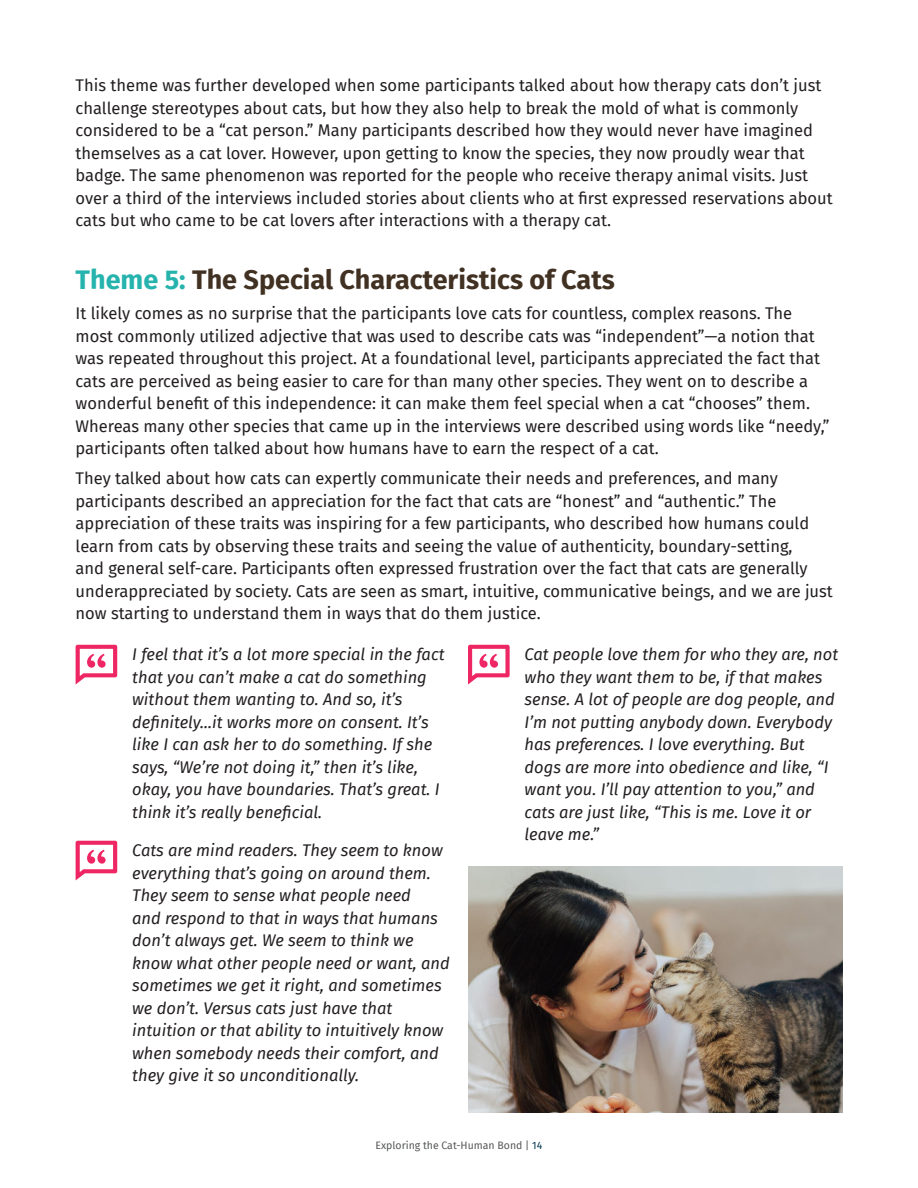
<style>
.page{position:relative;width:918px;height:1188px;background:#fff}
.page>*{position:absolute;margin:0;border:0;box-sizing:border-box;transform-origin:0 0}
.t1{font:700 27px "Fira Sans";color:#413122}
.t2{font:16.5px/22.5px "Fira Sans";color:#231f20}
.t3{font:italic 16.5px/22.5px "Fira Sans";color:#231f20}
.t4{font:10.5px "Fira Sans";color:#57585a}
.s1{color:#26b3ad}
.s2{color:#083d53}
</style>
<div class="page">
<img style="left:468px;top:867px;width:374px;height:245px">
<svg style="left:76px;top:645px;width:41px;height:39px"></svg>
<svg style="left:468px;top:645px;width:42px;height:40px"></svg>
<svg style="left:76px;top:841px;width:41px;height:39px"></svg>
<p class="t2" style="left:76px;top:74px;width:759px">This theme was further developed when some participants talked about how therapy cats don’t just challenge stereotypes about cats, but how they also help to break the mold of what is commonly considered to be a “cat person.” Many participants described how they would never have imagined themselves as a cat lover. However, upon getting to know the species, they now proudly wear that badge. The same phenomenon was reported for the people who receive therapy animal visits. Just over a third of the interviews included stories about clients who at first expressed reservations about cats but who came to be cat lovers after interactions with a therapy cat.</p>
<h1 class="t1" style="left:76px;top:261px;width:541px"><span class="s1">Theme 5:</span> The Special Characteristics of Cats</h1>
<p class="t2" style="left:76px;top:302px;width:756px">It likely comes as no surprise that the participants love cats for countless, complex reasons. The most commonly utilized adjective that was used to describe cats was “independent”—a notion that was repeated throughout this project. At a foundational level, participants appreciated the fact that cats are perceived as being easier to care for than many other species. They went on to describe a wonderful benefit of this independence: it can make them feel special when a cat “chooses” them.<br>Whereas many other species that came up in the interviews were described using words like “needy,” participants often talked about how humans have to earn the respect of a cat.</p>
<p class="t2" style="left:76px;top:467px;width:759px">They talked about how cats can expertly communicate their needs and preferences, and many participants described an appreciation for the fact that cats are “honest” and “authentic.” The appreciation of these traits was inspiring for a few participants, who described how humans could learn from cats by observing these traits and seeing the value of authenticity, boundary-setting,<br>and general self-care. Participants often expressed frustration over the fact that cats are generally underappreciated by society. Cats are seen as smart, intuitive, communicative beings, and we are just now starting to understand them in ways that do them justice.</p>
<p class="t3" style="left:132px;top:643px;width:314px">I feel that it’s a lot more special in the fact that you can’t make a cat do something without them wanting to. And so, it’s definitely...it works more on consent. It’s like I can ask her to do something. If she says, “We’re not doing it,” then it’s like, okay, you have boundaries. That’s great. I think it’s really beneficial.</p>
<p class="t3" style="left:525px;top:643px;width:315px">Cat people love them for who they are, not who they want them to be, if that makes sense. A lot of people are dog people, and I’m not putting anybody down. Everybody has preferences. I love everything. But dogs are more into obedience and like, “I want you. I’ll pay attention to you,” and cats are just like, “This is me. Love it or leave me.”</p>
<p class="t3" style="left:132px;top:839px;width:319px">Cats are mind readers. They seem to know everything that’s going on around them.<br>They seem to sense what people need<br>and respond to that in ways that humans don’t always get. We seem to think we know what other people need or want, and sometimes we get it right, and sometimes we don’t. Versus cats just have that intuition or that ability to intuitively know when somebody needs their comfort, and they give it so unconditionally.</p>
<p class="t4" style="left:376px;top:1138px;width:168px">Exploring the Cat-Human Bond | <span class="s2">14</span></p>
</div>
